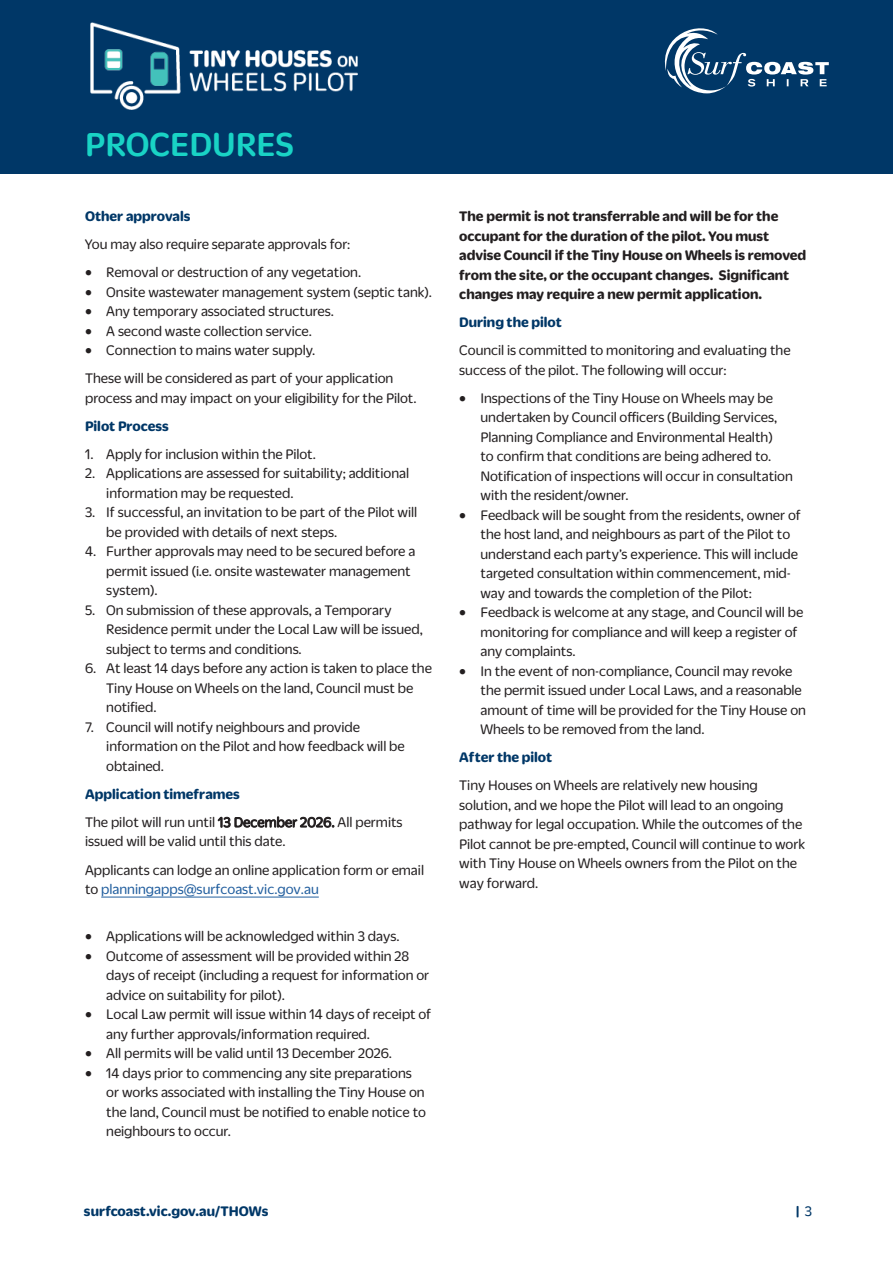
<style>
.page{position:relative;width:893px;height:1263px;background:#fff}
.page>*{position:absolute;margin:0;border:0;box-sizing:border-box;transform-origin:0 0}
.t1{font:500 36px "Duplicate Soft";color:#19d3c5}
.t2{font:15px/19.5px "Duplicate Soft";color:#231f20}
.t3{font:700 15px/19.5px "Duplicate Soft";color:#231f20}
.t4{font:700 15px "Duplicate Soft";color:#003767}
.s1{color:#215e9e}
.s2{font-weight:400}
</style>
<div class="page">
<div style="left:0;top:0;width:893px;height:173px;background:#003767"></div>
<img style="left:90px;top:23px;width:267px;height:86px">
<svg style="left:665px;top:28px;width:164px;height:65px"></svg>
<hr style="left:101px;top:897px;width:218px;height:1px;background:#215e9e">
<h1 class="t1" style="left:85px;top:119px;width:210px">PROCEDURES</h1>
<p class="t4" style="left:85px;top:205px;width:107px">Other approvals</p>
<p class="t2" style="left:85px;top:233px;width:267px">You may also require separate approvals for:</p>
<p class="t2" style="left:85px;top:261px;width:278px">• Removal or destruction of any vegetation.</p>
<p class="t2" style="left:85px;top:281px;width:348px">• Onsite wastewater management system (septic tank).</p>
<p class="t2" style="left:85px;top:300px;width:250px">• Any temporary associated structures.</p>
<p class="t2" style="left:85px;top:320px;width:228px">• A second waste collection service.</p>
<p class="t2" style="left:85px;top:335px;width:310px;line-height:28px">• Connection to mains water supply.<br>These will be considered as part of your application</p>
<p class="t2" style="left:85px;top:387px;width:333px">process and may impact on your eligibility for the Pilot.</p>
<p class="t4" style="left:85px;top:415px;width:85px">Pilot Process</p>
<p class="t2" style="left:85px;top:443px;width:232px">1. Apply for inclusion within the Pilot.</p>
<p class="t2" style="left:106px;top:462px;width:304px;text-indent:-21px">2. Applications are assessed for suitability; additional information may be requested.</p>
<p class="t2" style="left:106px;top:501px;width:312px;text-indent:-21px">3. If successful, an invitation to be part of the Pilot will be provided with details of next steps.</p>
<p class="t2" style="left:106px;top:540px;width:311px;text-indent:-21px">4. Further approvals may need to be secured before a permit issued (i.e. onsite wastewater management system).</p>
<p class="t2" style="left:106px;top:599px;width:318px;text-indent:-21px">5. On submission of these approvals, a Temporary<br>Residence permit under the Local Law will be issued, subject to terms and conditions.</p>
<p class="t2" style="left:106px;top:657px;width:327px;text-indent:-21px">6. At least 14 days before any action is taken to place the<br>Tiny House on Wheels on the land, Council must be notified.</p>
<p class="t2" style="left:106px;top:716px;width:300px;text-indent:-21px">7. Council will notify neighbours and provide information on the Pilot and how feedback will be obtained.</p>
<p class="t4" style="left:85px;top:783px;width:156px">Application timeframes</p>
<p class="t2" style="left:85px;top:811px;width:319px;line-height:19px">The pilot will run until 13 December 2026. All permits issued will be valid until this date.</p>
<p class="t2" style="left:85px;top:859px;width:340px">Applicants can lodge an online application form or email to <span class="s1">planningapps@surfcoast.vic.gov.au</span></p>
<p class="t2" style="left:85px;top:925px;width:316px">• Applications will be acknowledged within 3 days.</p>
<p class="t2" style="left:106px;top:945px;width:324px;text-indent:-21px">• Outcome of assessment will be provided within 28 days of receipt (including a request for information or advice on suitability for pilot).</p>
<p class="t2" style="left:106px;top:1003px;width:326px;text-indent:-21px">• Local Law permit will issue within 14 days of receipt of any further approvals/information required.</p>
<p class="t2" style="left:85px;top:1042px;width:308px">• All permits will be valid until 13 December 2026.</p>
<p class="t2" style="left:106px;top:1062px;width:321px;text-indent:-21px">• 14 days prior to commencing any site preparations or works associated with installing the Tiny House on the land, Council must be notified to enable notice to neighbours to occur.</p>
<p class="t3" style="left:459px;top:205px;width:349px">The permit is not transferrable and will be for the occupant for the duration of the pilot. You must advise Council if the Tiny House on Wheels is removed from the site, or the occupant changes. Significant changes may require a new permit application.</p>
<p class="t4" style="left:459px;top:311px;width:104px">During the pilot</p>
<p class="t2" style="left:459px;top:339px;width:333px">Council is committed to monitoring and evaluating the success of the pilot. The following will occur:</p>
<p class="t2" style="left:480px;top:387px;width:314px;text-indent:-21px">• Inspections of the Tiny House on Wheels may be undertaken by Council officers (Building Services, Planning Compliance and Environmental Health)<br>to confirm that conditions are being adhered to.<br>Notification of inspections will occur in consultation with the resident/owner.</p>
<p class="t2" style="left:480px;top:504px;width:322px;text-indent:-21px">• Feedback will be sought from the residents, owner of the host land, and neighbours as part of the Pilot to understand each party’s experience. This will include targeted consultation within commencement, mid&shy;way and towards the completion of the Pilot:</p>
<p class="t2" style="left:480px;top:601px;width:324px;text-indent:-21px">• Feedback is welcome at any stage, and Council will be monitoring for compliance and will keep a register of any complaints.</p>
<p class="t2" style="left:480px;top:660px;width:327px;text-indent:-21px">• In the event of non-compliance, Council may revoke the permit issued under Local Laws, and a reasonable amount of time will be provided for the Tiny House on Wheels to be removed from the land.</p>
<p class="t4" style="left:459px;top:746px;width:95px">After the pilot</p>
<p class="t2" style="left:459px;top:774px;width:347px">Tiny Houses on Wheels are relatively new housing solution, and we hope the Pilot will lead to an ongoing pathway for legal occupation. While the outcomes of the Pilot cannot be pre-empted, Council will continue to work with Tiny House on Wheels owners from the Pilot on the way forward.</p>
<p class="t4" style="left:84px;top:1200px;width:186px">surfcoast.vic.gov.au/THOWs</p>
<p class="t4" style="left:796px;top:1200px;width:18px">| <span class="s2">3</span></p>
</div>
